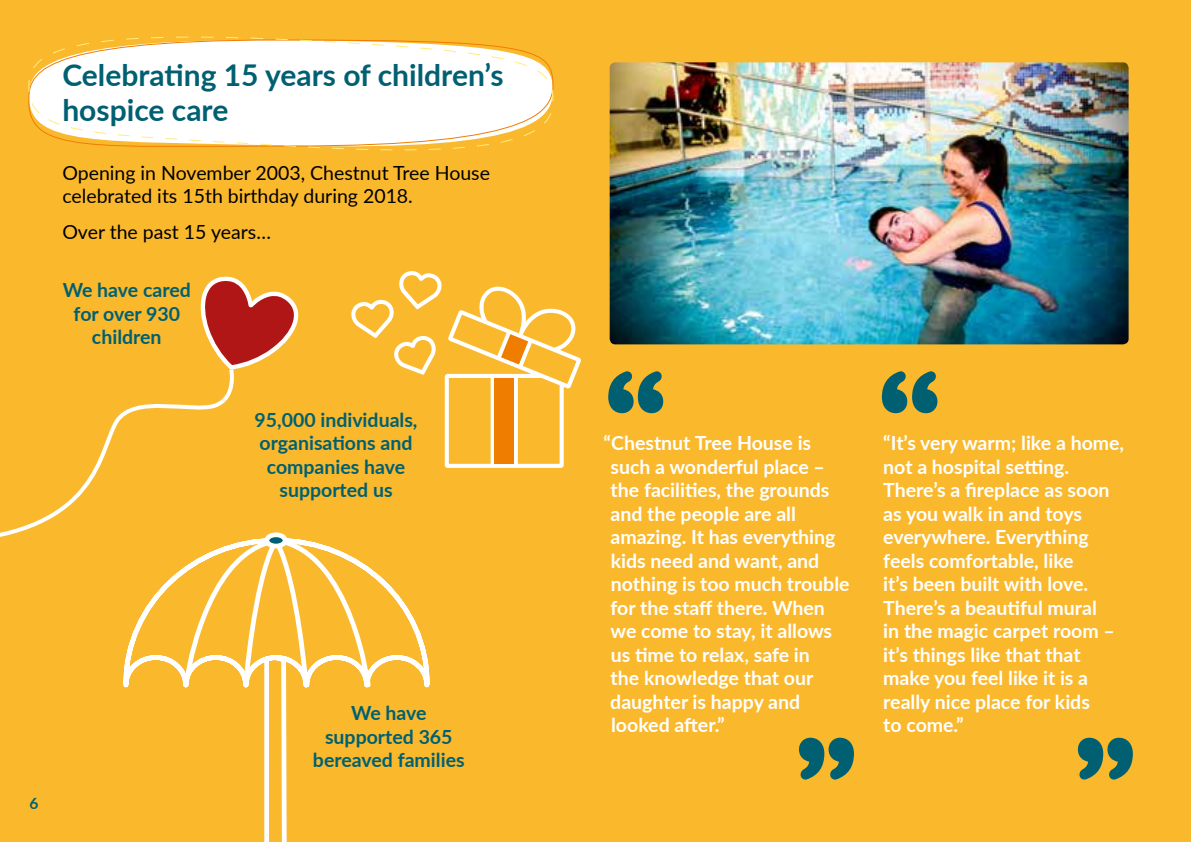
<style>
.page{position:relative;width:1191px;height:842px;background:#fab82d}
.page>*{position:absolute;margin:0;border:0;box-sizing:border-box;transform-origin:0 0}
.t1{font:700 30px/35.2px "Lato";color:#006071}
.t2{font:700 19.6px/23.4px "Lato";color:#fff}
.t3{font:700 19.6px/23.4px "Lato";color:#006071;text-align:center}
.t4{font:19.6px/23.4px "Lato";color:#000}
.t5{font:700 15.6px "Lato";color:#006071}
</style>
<div class="page">
<svg style="left:151px;top:36px;width:106px;height:2px"></svg>
<svg style="left:308px;top:147px;width:157px;height:4px"></svg>
<svg style="left:28px;top:38px;width:526px;height:109px;background:#fdf2dc"></svg>
<svg style="left:123px;top:538px;width:307px;height:304px"></svg>
<div style="left:267px;top:535px;width:18px;height:11px;background:#006071;border-radius:50%"></div>
<div style="left:264px;top:532px;width:24px;height:16px;border:5px solid #fff;border-radius:50%"></div>
<svg style="left:200px;top:276px;width:99px;height:93px"></svg>
<svg style="left:0;top:365px;width:237px;height:180px"></svg>
<svg style="left:351px;top:271px;width:230px;height:197px"></svg>
<svg style="left:608px;top:371px;width:55px;height:42px"></svg>
<svg style="left:799px;top:738px;width:55px;height:42px"></svg>
<svg style="left:1077px;top:738px;width:55px;height:42px"></svg>
<svg style="left:882px;top:371px;width:55px;height:42px"></svg>
<img style="left:609px;top:62px;width:519px;height:282px">
<h1 class="t1" style="left:62px;top:56px;width:443px">Celebrating 15 years of children’s hospice care</h1>
<p class="t4" style="left:62px;top:160px;width:429px">Opening in November 2003, Chestnut Tree House celebrated its 15th birthday during 2018.</p>
<p class="t4" style="left:62px;top:219px;width:210px">Over the past 15 years…</p>
<p class="t3" style="left:63px;top:278px;width:129px">We have cared for over 930 children</p>
<p class="t3" style="left:254px;top:407px;width:164px">95,000 individuals, organisations and companies have supported us</p>
<p class="t5" style="left:30px;top:792px;width:10px">6</p>
<p class="t3" style="left:313px;top:701px;width:153px">We have supported 365 bereaved families</p>
<p class="t2" style="left:610px;top:430px;width:241px;text-indent:-7px">“Chestnut Tree House is such a wonderful place – the facilities, the grounds and the people are all amazing. It has everything kids need and want, and nothing is too much trouble for the staff there. When we come to stay, it allows us time to relax, safe in<br>the knowledge that our daughter is happy and looked after.”</p>
<p class="t2" style="left:883px;top:430px;width:242px">“It’s very warm; like a home, not a hospital setting.<br>There’s a fireplace as soon as you walk in and toys everywhere. Everything feels comfortable, like<br>it’s been built with love.<br>There’s a beautiful mural<br>in the magic carpet room – it’s things like that that make you feel like it is a really nice place for kids<br>to come.”</p>
</div>
